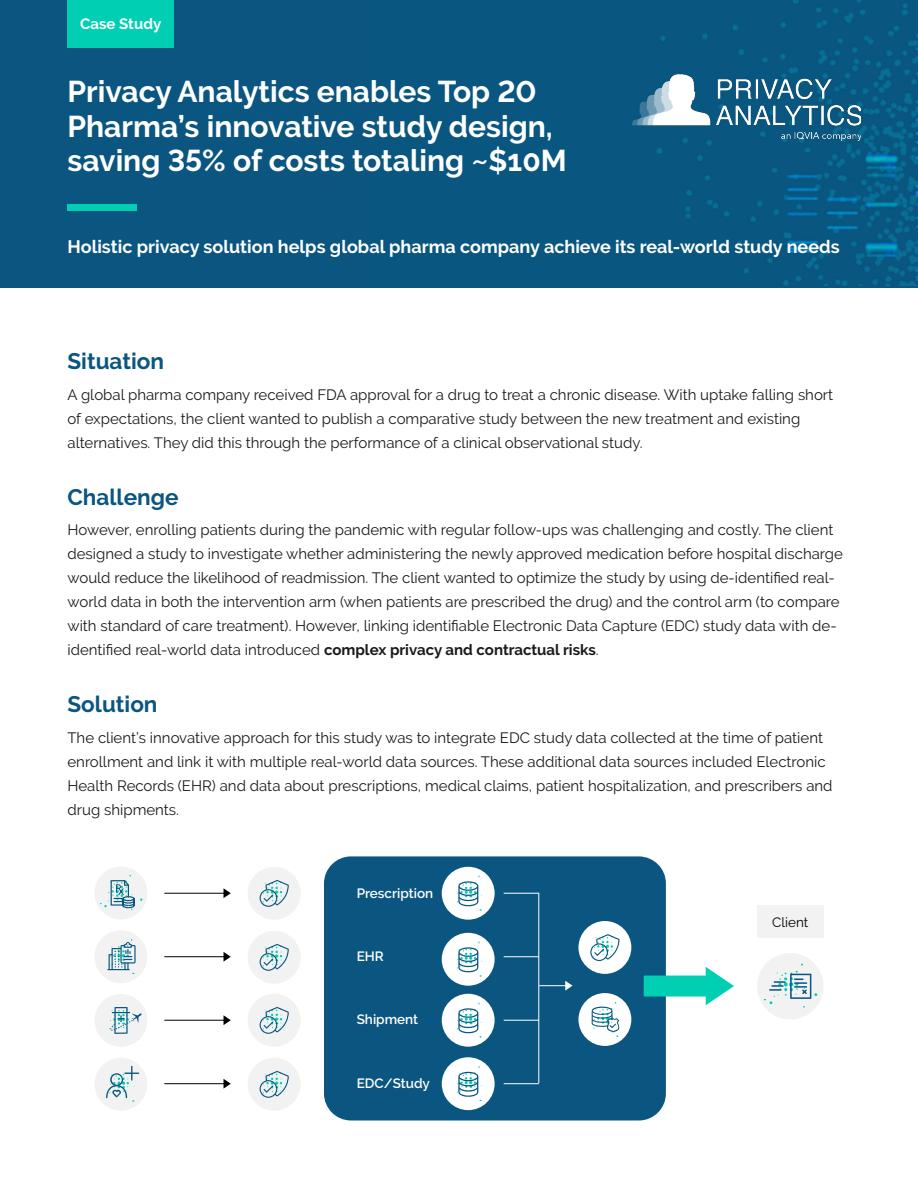
<style>
.page{position:relative;width:918px;height:1188px;background:#fff}
.page>*{position:absolute;margin:0;border:0;box-sizing:border-box;transform-origin:0 0}
.t1{font:700 30px/34.5px "Raleway";color:#fff}
.t2{font:700 22.5px "Raleway";color:#0b5681}
.t3{font:700 18px "Raleway";color:#fff}
.t4{font:15px/24px "Raleway";color:#1a1a1a}
.t5{font:700 15px "Raleway";color:#fff}
.t6{font:600 13.5px "Raleway";color:#fff}
.t7{font:13.5px "Raleway";color:#000}
.s1{font-weight:700}
</style>
<div class="page">
<div style="left:324px;top:856px;width:342px;height:264px;background:#0b5681;border-radius:27px"></div>
<div style="left:0;top:0;width:918px;height:287px;background:#0b5681"></div>
<img style="left:632px;top:0;width:286px;height:286px">
<div style="left:68px;top:0;width:106px;height:47px;background:#00cfb4"></div>
<img style="left:633px;top:74px;width:228px;height:66px">
<div style="left:68px;top:204px;width:69px;height:7px;background:#00cfb4"></div>
<hr style="left:164px;top:893px;width:62px;height:1px;background:#000">
<svg style="left:224px;top:888px;width:7px;height:10px"></svg>
<hr style="left:164px;top:956px;width:62px;height:1px;background:#000">
<svg style="left:224px;top:952px;width:7px;height:10px"></svg>
<hr style="left:164px;top:1020px;width:62px;height:1px;background:#000">
<svg style="left:224px;top:1015px;width:7px;height:10px"></svg>
<hr style="left:164px;top:1083px;width:62px;height:1px;background:#000">
<svg style="left:224px;top:1079px;width:7px;height:10px"></svg>
<svg style="left:539px;top:981px;width:34px;height:10px"></svg>
<div style="left:644px;top:976px;width:68px;height:21px;background:#00cfb4"></div>
<svg style="left:706px;top:967px;width:28px;height:38px"></svg>
<hr style="left:504px;top:893px;width:35px;height:1px;background:#fff">
<hr style="left:504px;top:956px;width:35px;height:1px;background:#fff">
<hr style="left:504px;top:1020px;width:35px;height:1px;background:#fff">
<hr style="left:504px;top:1083px;width:35px;height:1px;background:#fff">
<hr style="left:538px;top:893px;width:1px;height:190px;background:#fff">
<div style="left:578px;top:921px;width:53px;height:53px;background:#fff;border-radius:50%"></div>
<svg style="left:590px;top:934px;width:29px;height:27px"></svg>
<div style="left:442px;top:867px;width:53px;height:53px;background:#fff;border-radius:50%"></div>
<svg style="left:457px;top:875px;width:25px;height:36px"></svg>
<div style="left:442px;top:933px;width:53px;height:53px;background:#fff;border-radius:50%"></div>
<svg style="left:457px;top:941px;width:25px;height:36px"></svg>
<div style="left:442px;top:994px;width:53px;height:53px;background:#fff;border-radius:50%"></div>
<svg style="left:457px;top:1002px;width:25px;height:36px"></svg>
<div style="left:442px;top:1057px;width:53px;height:53px;background:#fff;border-radius:50%"></div>
<svg style="left:457px;top:1066px;width:25px;height:35px"></svg>
<div style="left:248px;top:867px;width:53px;height:53px;background:#f2f2f2;border-radius:50%"></div>
<svg style="left:260px;top:880px;width:29px;height:27px"></svg>
<div style="left:248px;top:931px;width:53px;height:53px;background:#f2f2f2;border-radius:50%"></div>
<svg style="left:260px;top:944px;width:29px;height:27px"></svg>
<div style="left:248px;top:994px;width:53px;height:53px;background:#f2f2f2;border-radius:50%"></div>
<svg style="left:260px;top:1007px;width:29px;height:27px"></svg>
<div style="left:248px;top:1058px;width:53px;height:53px;background:#f2f2f2;border-radius:50%"></div>
<svg style="left:260px;top:1071px;width:29px;height:27px"></svg>
<div style="left:95px;top:867px;width:52px;height:52px;background:#f2f2f2;border-radius:50%"></div>
<svg style="left:100px;top:875px;width:42px;height:35px"></svg>
<div style="left:95px;top:930px;width:52px;height:53px;background:#f2f2f2;border-radius:50%"></div>
<svg style="left:107px;top:939px;width:29px;height:35px"></svg>
<div style="left:95px;top:994px;width:52px;height:53px;background:#f2f2f2;border-radius:50%"></div>
<svg style="left:110px;top:1007px;width:32px;height:27px"></svg>
<div style="left:94px;top:1058px;width:53px;height:53px;background:#f2f2f2;border-radius:50%"></div>
<svg style="left:106px;top:1066px;width:33px;height:36px"></svg>
<div style="left:578px;top:993px;width:53px;height:53px;background:#fff;border-radius:50%"></div>
<svg style="left:592px;top:1002px;width:27px;height:35px"></svg>
<div style="left:757px;top:953px;width:66px;height:66px;background:#f2f2f2;border-radius:50%"></div>
<svg style="left:764px;top:971px;width:53px;height:37px"></svg>
<div style="left:757px;top:905px;width:67px;height:32px;background:#f2f2f2"></div>
<p class="t5" style="left:80px;top:15px;width:83px">Case Study</p>
<h1 class="t1" style="left:68px;top:75px;width:501px">Privacy Analytics enables Top 20<br>Pharma’s innovative study design, saving 35% of costs totaling ~$10M</h1>
<p class="t3" style="left:68px;top:236px;width:774px">Holistic privacy solution helps global pharma company achieve its real-world study needs</p>
<h2 class="t2" style="left:68px;top:348px;width:98px">Situation</h2>
<p class="t4" style="left:68px;top:383px;width:767px">A global pharma company received FDA approval for a drug to treat a chronic disease. With uptake falling short of expectations, the client wanted to publish a comparative study between the new treatment and existing alternatives. They did this through the performance of a clinical observational study.</p>
<h2 class="t2" style="left:68px;top:484px;width:113px">Challenge</h2>
<p class="t4" style="left:68px;top:518px;width:777px">However, enrolling patients during the pandemic with regular follow-ups was challenging and costly. The client designed a study to investigate whether administering the newly approved medication before hospital discharge would reduce the likelihood of readmission. The client wanted to optimize the study by using de-identified real&shy;world data in both the intervention arm (when patients are prescribed the drug) and the control arm (to compare with standard of care treatment). However, linking identifiable Electronic Data Capture (EDC) study data with de&shy;identified real-world data introduced <span class="s1">complex privacy and contractual risks</span>.</p>
<h2 class="t2" style="left:68px;top:691px;width:92px">Solution</h2>
<p class="t4" style="left:68px;top:726px;width:767px">The client’s innovative approach for this study was to integrate EDC study data collected at the time of patient enrollment and link it with multiple real-world data sources. These additional data sources included Electronic Health Records (EHR) and data about prescriptions, medical claims, patient hospitalization, and prescribers and drug shipments.</p>
<p class="t6" style="left:357px;top:886px;width:78px">Prescription</p>
<p class="t6" style="left:357px;top:949px;width:29px">EHR</p>
<p class="t6" style="left:357px;top:1012px;width:63px">Shipment</p>
<p class="t6" style="left:357px;top:1075px;width:75px">EDC/Study</p>
<p class="t7" style="left:772px;top:915px;width:38px">Client</p>
</div>
